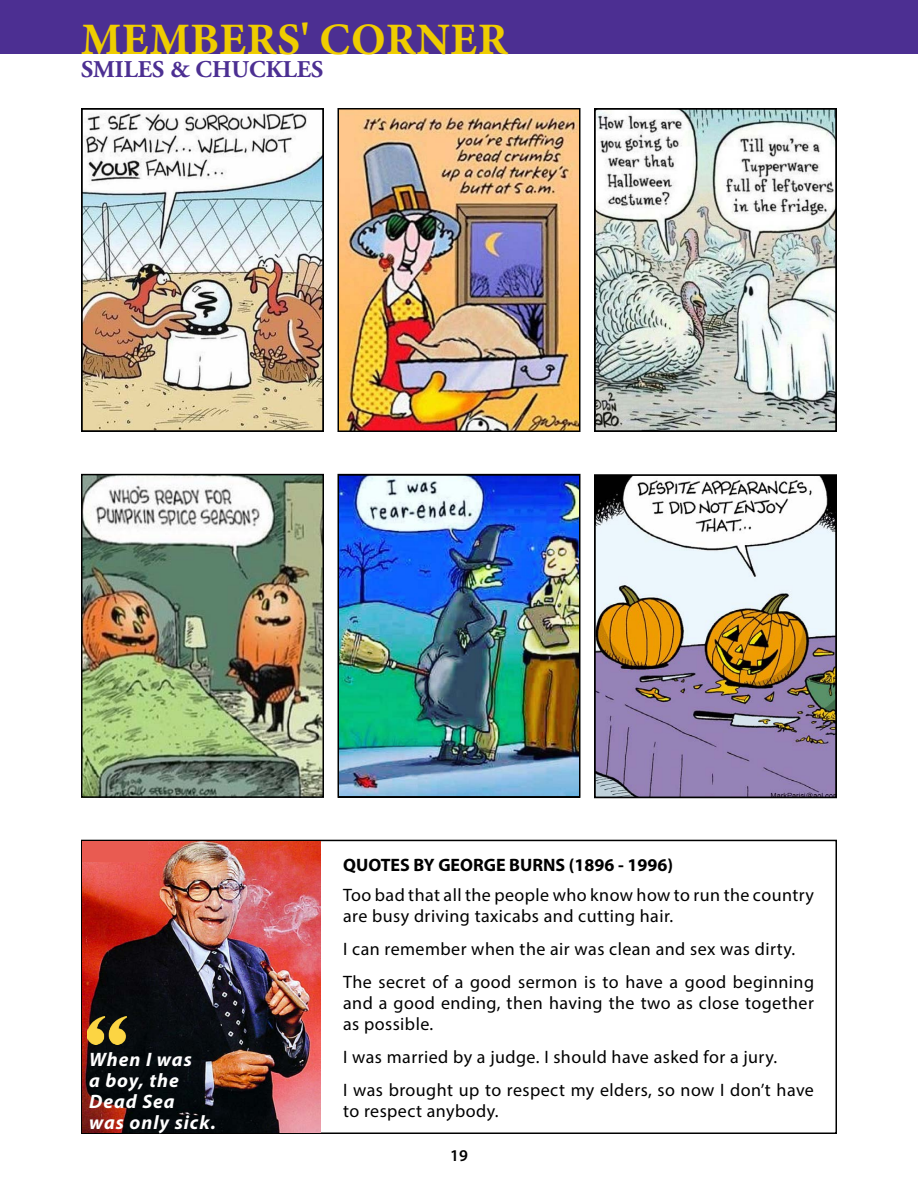
<style>
.page{position:relative;width:918px;height:1188px;background:#fff}
.page>*{position:absolute;margin:0;border:0;box-sizing:border-box;transform-origin:0 0}
.t1{font:45px "Minion Variable Concept";letter-spacing:.005em;color:#efcd00}
.t2{font:700 24px "Adobe Garamond Pro";color:#4c2f92}
.t3{font:italic 700 19.5px/21px "Myriad Pro";letter-spacing:.05em;color:#fff}
.t4{font:18px/21px "Myriad Pro";letter-spacing:.025em;color:#000}
.t5{font:700 18px "Myriad Pro";color:#000}
.t6{font:600 16.5px "Myriad Pro";color:#000}
</style>
<div class="page">
<div style="left:0;top:0;width:918px;height:54px;background:#4c2f92"></div>
<div style="left:81px;top:840px;width:756px;height:294px;border:2px solid #000"></div>
<img style="left:85px;top:112px;width:235px;height:316px">
<div style="left:81px;top:108px;width:243px;height:324px;border:2px solid #000"></div>
<img style="left:341px;top:111px;width:236px;height:318px">
<div style="left:338px;top:108px;width:242px;height:324px;border:2px solid #000"></div>
<img style="left:598px;top:112px;width:235px;height:316px">
<div style="left:594px;top:108px;width:243px;height:324px;border:2px solid #000"></div>
<img style="left:84px;top:477px;width:237px;height:318px">
<div style="left:81px;top:474px;width:243px;height:324px;border:2px solid #000"></div>
<img style="left:598px;top:478px;width:235px;height:317px">
<div style="left:594px;top:474px;width:243px;height:324px;border:2px solid #000"></div>
<img style="left:341px;top:478px;width:236px;height:316px">
<div style="left:338px;top:474px;width:242px;height:324px;border:2px solid #000"></div>
<img style="left:83px;top:841px;width:237px;height:291px">
<div style="left:83px;top:841px;width:65px;height:21px;background:#e95b51"></div>
<img style="left:88px;top:1017px;width:39px;height:28px">
<h1 class="t1" style="left:81px;top:8px;width:428px">MEMBERS' CORNER</h1>
<h2 class="t2" style="left:81px;top:55px;width:244px">SMILES &amp; CHUCKLES</h2>
<p class="t3" style="left:89px;top:1048px;width:128px">When I was<br>a boy, the<br>Dead Sea<br>was only sick.</p>
<p class="t5" style="left:343px;top:853px;width:331px">QUOTES BY GEORGE BURNS (1896 - 1996)</p>
<p class="t4" style="left:343px;top:884px;width:472px">Too bad that all the people who know how to run the country are busy driving taxicabs and cutting hair.</p>
<p class="t4" style="left:343px;top:932px;width:472px;line-height:33px">I can remember when the air was clean and sex was dirty.<br>The secret of a good sermon is to have a good beginning</p>
<p class="t4" style="left:343px;top:992px;width:472px">and a good ending, then having the two as close together as possible.</p>
<p class="t4" style="left:343px;top:1040px;width:472px;line-height:33px">I was married by a judge. I should have asked for a jury.<br>I was brought up to respect my elders, so now I don’t have</p>
<p class="t4" style="left:343px;top:1100px;width:157px">to respect anybody.</p>
<p class="t6" style="left:450px;top:1145px;width:19px">19</p>
</div>
